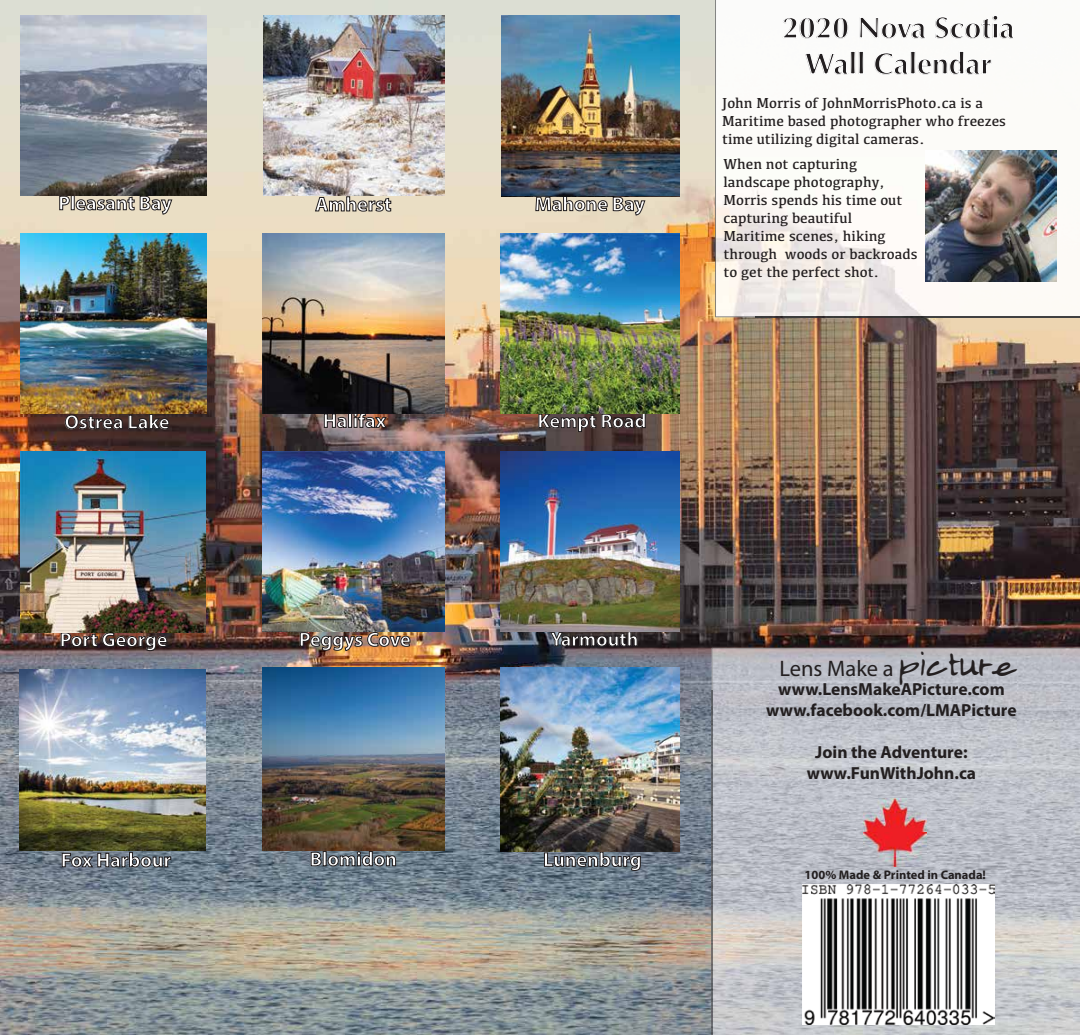
<style>
.page{position:relative;width:1080px;height:1035px;background:#fff}
.page>*{position:absolute;margin:0;border:0;box-sizing:border-box;transform-origin:0 0}
.t1{font:700 30px/36px "Optima";color:#231f20;text-align:center}
.t2{font:22.5px "Myriad Pro";color:#231f20}
.t3{font:700 20px "Myriad Pro";color:#fff}
.t4{font:700 17.5px/21px "Myriad Pro";color:#231f20;text-align:center}
.t5{font:15px/18px "Kefa";color:#231f20}
.t6{font:700 12.5px "Myriad Pro";color:#231f20}
.s1{font-family:"Almagro";font-size:30px}
</style>
<div class="page">
<img style="left:0;top:0;width:1080px;height:1035px">
<img style="left:713px;top:691px;width:204px;height:129px">
<img style="left:917px;top:691px;width:163px;height:172px">
<img style="left:713px;top:820px;width:122px;height:215px">
<img style="left:835px;top:820px;width:40px;height:65px">
<img style="left:875px;top:863px;width:205px;height:43px">
<img style="left:958px;top:906px;width:122px;height:129px">
<img style="left:835px;top:1024px;width:123px;height:11px">
<img style="left:712px;top:648px;width:368px;height:43px">
<img style="left:712px;top:691px;width:1px;height:344px">
<img style="left:756px;top:0;width:324px;height:317px">
<img style="left:715px;top:0;width:41px;height:317px">
<img style="left:756px;top:317px;width:324px;height:1px">
<svg style="left:783px;top:17px;width:65px;height:22px"></svg>
<svg style="left:859px;top:16px;width:67px;height:23px"></svg>
<svg style="left:935px;top:15px;width:80px;height:24px"></svg>
<svg style="left:805px;top:50px;width:59px;height:25px"></svg>
<svg style="left:874px;top:50px;width:118px;height:25px"></svg>
<img style="left:926px;top:150px;width:131px;height:131px">
<img style="left:863px;top:799px;width:63px;height:67px">
<svg style="left:59px;top:196px;width:11px;height:14px"></svg>
<div style="left:71px;top:195px;width:4px;height:15px;border:1px solid #231f20"></div>
<svg style="left:76px;top:196px;width:97px;height:19px;background:#b6ac99"></svg>
<svg style="left:315px;top:196px;width:76px;height:19px"></svg>
<svg style="left:535px;top:196px;width:111px;height:20px;background:#ada492"></svg>
<svg style="left:65px;top:414px;width:105px;height:15px;background:#392725"></svg>
<svg style="left:324px;top:413px;width:23px;height:15px"></svg>
<div style="left:348px;top:413px;width:4px;height:15px;border:1px solid #231f20"></div>
<svg style="left:354px;top:413px;width:33px;height:15px"></svg>
<svg style="left:538px;top:413px;width:108px;height:19px;background:#453733"></svg>
<svg style="left:61px;top:632px;width:107px;height:21px;background:#4b3431"></svg>
<img style="left:300px;top:632px;width:111px;height:21px">
<svg style="left:550px;top:632px;width:88px;height:18px;background:#322c2f"></svg>
<svg style="left:62px;top:851px;width:109px;height:17px;background:#5a636e"></svg>
<svg style="left:310px;top:851px;width:86px;height:19px;background:#5a6570"></svg>
<svg style="left:544px;top:852px;width:97px;height:21px;background:#5b6772"></svg>
<img style="left:263px;top:15px;width:182px;height:181px">
<img style="left:502px;top:15px;width:178px;height:181px">
<img style="left:20px;top:15px;width:186px;height:181px">
<img style="left:20px;top:233px;width:186px;height:180px">
<img style="left:263px;top:233px;width:182px;height:180px">
<img style="left:500px;top:233px;width:179px;height:180px">
<img style="left:20px;top:452px;width:186px;height:180px">
<img style="left:263px;top:452px;width:182px;height:180px">
<img style="left:500px;top:452px;width:179px;height:180px">
<img style="left:19px;top:670px;width:187px;height:181px">
<img style="left:263px;top:668px;width:182px;height:183px">
<img style="left:500px;top:668px;width:179px;height:184px">
<img style="left:802px;top:885px;width:193px;height:139px">
<h3 class="t3" style="left:58px;top:190px;width:115px">Pleasant Bay</h3>
<h3 class="t3" style="left:315px;top:191px;width:78px">Amherst</h3>
<h3 class="t3" style="left:535px;top:191px;width:112px">Mahone Bay</h3>
<h3 class="t3" style="left:65px;top:409px;width:106px">Ostrea Lake</h3>
<h3 class="t3" style="left:323px;top:408px;width:65px">Halifax</h3>
<h3 class="t3" style="left:538px;top:408px;width:110px">Kempt Road</h3>
<h1 class="t1" style="left:782px;top:10px;width:234px">2020 Nova Scotia<br>Wall Calendar</h1>
<p class="t5" style="left:722px;top:94px;width:285px">John Morris of JohnMorrisPhoto.ca is a<br>Maritime based photographer who freezes time utilizing digital cameras.</p>
<p class="t5" style="left:724px;top:154px;width:196px">When not capturing landscape photography,<br>Morris spends his time out capturing beautiful<br>Maritime scenes, hiking through woods or backroads to get the perfect shot.</p>
<h3 class="t3" style="left:60px;top:627px;width:109px">Port George</h3>
<h3 class="t3" style="left:299px;top:626px;width:113px">Peggys Cove</h3>
<h3 class="t3" style="left:551px;top:626px;width:89px">Yarmouth</h3>
<h3 class="t3" style="left:61px;top:847px;width:112px">Fox Harbour</h3>
<h3 class="t3" style="left:310px;top:846px;width:88px">Blomidon</h3>
<h3 class="t3" style="left:543px;top:847px;width:100px">Lunenburg</h3>
<h2 class="t2" style="left:780px;top:655px;width:239px">Lens Make a <span class="s1">picture</span></h2>
<p class="t4" style="left:766px;top:678px;width:252px">www.LensMakeAPicture.com www.facebook.com/LMAPicture</p>
<p class="t4" style="left:807px;top:741px;width:171px">Join the Adventure: www.FunWithJohn.ca</p>
<p class="t6" style="left:805px;top:867px;width:183px">100% Made &amp; Printed in Canada!</p>
</div>
